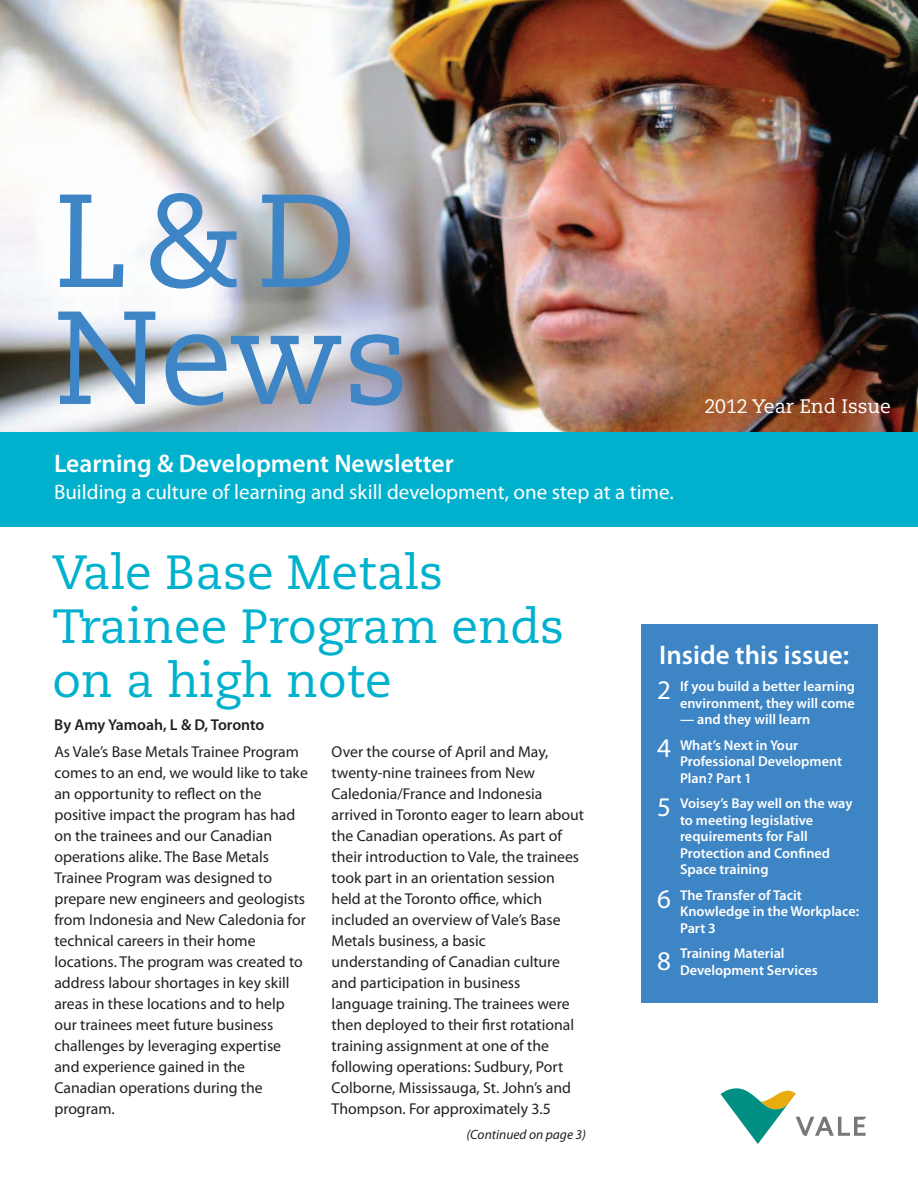
<style>
.page{position:relative;width:918px;height:1188px;background:#fff}
.page>*{position:absolute;margin:0;border:0;box-sizing:border-box;transform-origin:0 0}
.t1{font:132px/117px "Caecilia";color:#3e85c5}
.t2{font:48px/54px "Caecilia";color:#00b1cd}
.t3{font:600 27px "Myriad Pro";color:#fff}
.t4{font:27px/58.5px "Myriad Pro";color:#fff;text-align:justify}
.t5{font:600 25.5px "Myriad Pro";color:#fff}
.t6{font:21px "Myriad Pro";color:#fff}
.t7{font:19.5px "Caecilia";color:#fff}
.t8{font:15.75px/21px "Myriad Pro";color:#231f20}
.t9{font:600 15.75px "Myriad Pro";color:#231f20}
.t10{font:600 14.25px/16.5px "Myriad Pro";color:#fff}
.t11{font:italic 13.5px "Myriad Pro";color:#231f20}
</style>
<div class="page">
<img style="left:0;top:0;width:918px;height:432px">
<div style="left:641px;top:625px;width:237px;height:378px;background:#3e85c5"></div>
<div style="left:0;top:432px;width:918px;height:94px;background:#00b1cd"></div>
<svg style="left:721px;top:1088px;width:145px;height:56px"></svg>
<h1 class="t1" style="left:54px;top:194px;width:357px">L&amp;D<br>News</h1>
<h3 class="t5" style="left:54px;top:453px;width:401px">Learning &amp; Development Newsletter</h3>
<h3 class="t6" style="left:54px;top:484px;width:621px">Building a culture of learning and skill development, one step at a time.</h3>
<p class="t7" style="left:704px;top:398px;width:188px">2012 Year End Issue</p>
<h2 class="t2" style="left:52px;top:550px;width:513px">Vale Base Metals<br>Trainee Program ends on a high note</h2>
<p class="t9" style="left:54px;top:719px;width:212px">By Amy Yamoah, L &amp; D, Toronto</p>
<p class="t8" style="left:54px;top:743px;width:255px">As Vale’s Base Metals Trainee Program comes to an end, we would like to take an opportunity to reflect on the positive impact the program has had on the trainees and our Canadian operations alike. The Base Metals Trainee Program was designed to prepare new engineers and geologists from Indonesia and New Caledonia for technical careers in their home locations. The program was created to address labour shortages in key skill areas in these locations and to help our trainees meet future business challenges by leveraging expertise and experience gained in the Canadian operations during the program.</p>
<p class="t8" style="left:332px;top:743px;width:254px">Over the course of April and May, twenty-nine trainees from New Caledonia/France and Indonesia arrived in Toronto eager to learn about the Canadian operations. As part of their introduction to Vale, the trainees took part in an orientation session held at the Toronto office, which included an overview of Vale’s Base Metals business, a basic understanding of Canadian culture and participation in business language training. The trainees were then deployed to their first rotational training assignment at one of the following operations: Sudbury, Port Colborne, Mississauga, St. John’s and Thompson. For approximately 3.5</p>
<p class="t11" style="left:467px;top:1129px;width:121px">(Continued on page 3)</p>
<h3 class="t3" style="left:659px;top:645px;width:191px">Inside this issue:</h3>
<h3 class="t4" style="left:657px;top:662px;width:15px">2<br>4<br>5</h3>
<h3 class="t4" style="left:657px;top:872px;width:15px">6</h3>
<h3 class="t4" style="left:657px;top:934px;width:15px">8</h3>
<p class="t10" style="left:680px;top:679px;width:177px">If you build a better learning environment, they will come</p>
<p class="t10" style="left:680px;top:708px;width:132px;line-height:25.5px">— and they will learn<br>What’s Next in Your</p>
<p class="t10" style="left:680px;top:754px;width:164px">Professional Development<br>Plan? Part 1</p>
<p class="t10" style="left:680px;top:796px;width:174px">Voisey’s Bay well on the way to meeting legislative requirements for Fall<br>Protection and Confined<br>Space training</p>
<p class="t10" style="left:680px;top:888px;width:181px">The Transfer of Tacit<br>Knowledge in the Workplace:<br>Part 3</p>
<p class="t10" style="left:680px;top:946px;width:139px">Training Material<br>Development Services</p>
</div>
